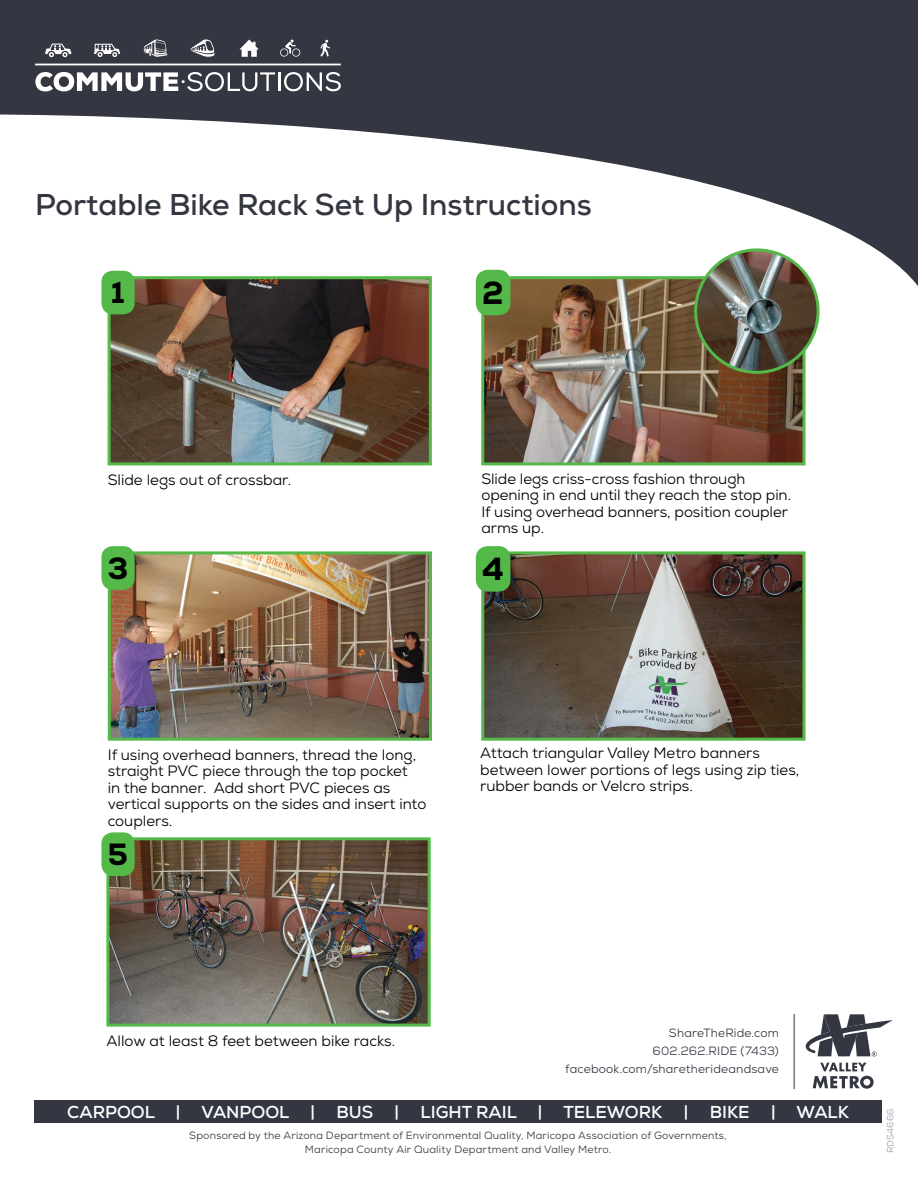
<style>
.page{position:relative;width:918px;height:1188px;background:#fff}
.page>*{position:absolute;margin:0;border:0;box-sizing:border-box;transform-origin:0 0}
.t1{font:800 31.95px "Nexa";color:#000}
.t2{font:800 30.6px "Nexa";color:#000}
.t3{font:700 30px "Nexa";color:#343741}
.t4{font:700 17.25px "Nexa";color:#fff}
.t5{font:15px/16.5px "Nexa";color:#000}
.t6{font:12px/18px "Nexa";letter-spacing:.015em;color:#343741;text-align:right}
.t7{font:10.5px/13.5px "Nexa";letter-spacing:.02em;color:#343741;text-align:center}
.t8{font:9px "Nexa";letter-spacing:.025em;color:#9a9ca3}
</style>
<div class="page">
<div style="left:34px;top:1100px;width:848px;height:23px;background:#343741"></div>
<hr style="left:794px;top:1014px;width:1px;height:75px;background:#343741">
<svg style="left:813px;top:1063px;width:61px;height:26px"></svg>
<svg style="left:806px;top:1014px;width:87px;height:43px"></svg>
<svg style="left:0;top:0;width:918px;height:310px;fill:#343741"></svg>
<hr style="left:35px;top:64px;width:306px;height:1px;background:#fff">
<svg style="left:144px;top:39px;width:23px;height:18px"></svg>
<svg style="left:94px;top:44px;width:26px;height:13px"></svg>
<svg style="left:191px;top:39px;width:24px;height:19px"></svg>
<svg style="left:45px;top:44px;width:26px;height:13px"></svg>
<svg style="left:280px;top:40px;width:20px;height:17px"></svg>
<svg style="left:320px;top:40px;width:11px;height:17px"></svg>
<svg style="left:239px;top:40px;width:20px;height:17px"></svg>
<svg style="left:35px;top:72px;width:306px;height:19px"></svg>
<img style="left:112px;top:280px;width:316px;height:181px">
<div style="left:108px;top:276px;width:324px;height:189px;border:3px solid #54b948"></div>
<img style="left:485px;top:280px;width:317px;height:181px">
<div style="left:481px;top:276px;width:325px;height:189px;border:3px solid #54b948"></div>
<img style="left:110px;top:841px;width:317px;height:182px">
<div style="left:106px;top:837px;width:325px;height:190px;border:3px solid #54b948"></div>
<img style="left:112px;top:555px;width:316px;height:182px">
<div style="left:108px;top:551px;width:324px;height:190px;border:3px solid #54b948"></div>
<img style="left:485px;top:555px;width:317px;height:182px">
<div style="left:481px;top:551px;width:325px;height:190px;border:3px solid #54b948"></div>
<div style="left:101px;top:271px;width:34px;height:43px;background:#54b948;border-radius:11px"></div>
<div style="left:476px;top:270px;width:34px;height:45px;background:#54b948;border-radius:12px"></div>
<div style="left:101px;top:546px;width:34px;height:44px;background:#54b948;border-radius:11px"></div>
<div style="left:476px;top:546px;width:34px;height:46px;background:#54b948;border-radius:12px"></div>
<div style="left:101px;top:832px;width:34px;height:44px;background:#54b948;border-radius:11px"></div>
<img style="left:696px;top:250px;width:122px;height:122px;border-radius:61px">
<div style="left:694px;top:248px;width:126px;height:126px;border:3px solid #54b948;border-radius:50%"></div>
<h3 class="t3" style="left:35px;top:185px;width:558px">Portable Bike Rack Set Up Instructions</h3>
<h2 class="t2" style="left:111px;top:273px;width:15px">1</h2>
<h1 class="t1" style="left:482px;top:272px;width:23px">2</h1>
<p class="t5" style="left:108px;top:472px;width:185px">Slide legs out of crossbar.</p>
<p class="t5" style="left:481px;top:471px;width:311px">Slide legs criss-cross fashion through opening in end until they reach the stop pin.<br>If using overhead banners, position coupler arms up.</p>
<h2 class="t2" style="left:107px;top:549px;width:22px">3</h2>
<h1 class="t1" style="left:482px;top:549px;width:23px">4</h1>
<p class="t5" style="left:108px;top:746px;width:320px">If using overhead banners, thread the long, straight PVC piece through the top pocket<br>in the banner. Add short PVC pieces as vertical supports on the sides and insert into couplers.</p>
<p class="t5" style="left:480px;top:745px;width:321px">Attach triangular Valley Metro banners between lower portions of legs using zip ties, rubber bands or Velcro strips.</p>
<h2 class="t2" style="left:108px;top:835px;width:22px">5</h2>
<p class="t5" style="left:106px;top:1033px;width:290px">Allow at least 8 feet between bike racks.</p>
<p class="t6" style="left:565px;top:1024px;width:215px">ShareTheRide.com<br>602.262.RIDE (7433) facebook.com/sharetherideandsave</p>
<p class="t4" style="left:67px;top:1101px;width:783px">CARPOOL | VANPOOL | BUS | LIGHT RAIL | TELEWORK | BIKE | WALK</p>
<p class="t7" style="left:189px;top:1129px;width:539px">Sponsored by the Arizona Department of Environmental Quality, Maricopa Association of Governments,<br>Maricopa County Air Quality Department and Valley Metro.</p>
<p class="t8" style="left:885px;top:1153px;width:46px;rotate:-90deg">RDS4666</p>
</div>
